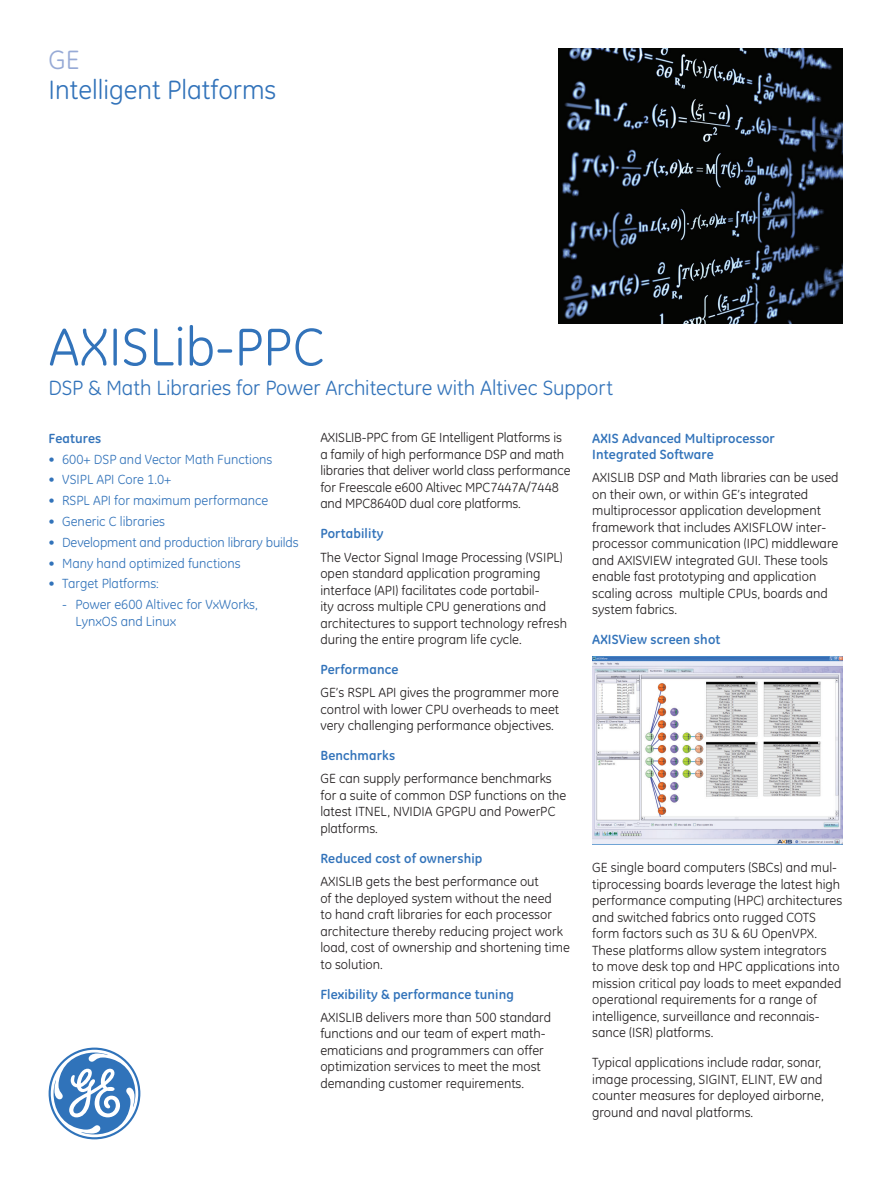
<style>
.page{position:relative;width:891px;height:1188px;background:#fff}
.page>*{position:absolute;margin:0;border:0;box-sizing:border-box;transform-origin:0 0}
.t1{font:54px "GE Inspira";color:#3273ba}
.t2{font:27px "GE Inspira";color:#3273ba}
.t3{font:27px "GE Inspira";color:#97aad6}
.t4{font:21px "GE Inspira";letter-spacing:-.005em;color:#3273ba}
.t5{font:13.5px/16.5px "GE Inspira";color:#231f20}
.t6{font:13.5px/16.5px "GE Inspira";color:#3273ba}
.t7{font:700 13.5px/16.5px "GE Inspira";letter-spacing:.01em;color:#3273ba}
</style>
<div class="page">
<svg style="left:49px;top:1048px;width:91px;height:91px"></svg>
<img style="left:558px;top:49px;width:284px;height:275px">
<img style="left:592px;top:657px;width:250px;height:187px">
<h2 class="t3" style="left:49px;top:44px;width:32px">GE</h2>
<h2 class="t2" style="left:49px;top:74px;width:229px">Intelligent Platforms</h2>
<h1 class="t1" style="left:49px;top:316px;width:277px">AXISLib-PPC</h1>
<h3 class="t4" style="left:49px;top:376px;width:566px">DSP &amp; Math Libraries for Power Architecture with Altivec Support</h3>
<p class="t7" style="left:592px;top:430px;width:184px">AXIS Advanced Multiprocessor<br>Integrated Software</p>
<p class="t5" style="left:592px;top:470px;width:248px">AXISLIB DSP and Math libraries can be used on their own, or within GE’s integrated multiprocessor application development framework that includes AXISFLOW inter&shy;processor communication (IPC) middleware and AXISVIEW integrated GUI. These tools enable fast prototyping and application scaling across multiple CPUs, boards and system fabrics.</p>
<p class="t7" style="left:592px;top:631px;width:130px">AXISView screen shot</p>
<p class="t5" style="left:320px;top:429px;width:252px">AXISLIB-PPC from GE Intelligent Platforms is a family of high performance DSP and math libraries that deliver world class performance for Freescale e600 Altivec MPC7447A/7448 and MPC8640D dual core platforms.</p>
<p class="t7" style="left:320px;top:525px;width:65px">Portability</p>
<p class="t5" style="left:320px;top:549px;width:248px">The Vector Signal Image Processing (VSIPL) open standard application programing interface (API) facilitates code portabil-<br>ity across multiple CPU generations and architectures to support technology refresh during the entire program life cycle.</p>
<p class="t7" style="left:320px;top:661px;width:79px">Performance</p>
<p class="t5" style="left:320px;top:684px;width:240px;text-align:justify">GE’s RSPL API gives the programmer more control with lower CPU overheads to meet very challenging performance objectives.</p>
<p class="t7" style="left:320px;top:747px;width:76px">Benchmarks</p>
<p class="t5" style="left:320px;top:770px;width:248px">GE can supply performance benchmarks for a suite of common DSP functions on the latest ITNEL, NVIDIA GPGPU and PowerPC platforms.</p>
<p class="t7" style="left:320px;top:850px;width:164px">Reduced cost of ownership</p>
<p class="t5" style="left:320px;top:873px;width:251px">AXISLIB gets the best performance out<br>of the deployed system without the need<br>to hand craft libraries for each processor architecture thereby reducing project work load, cost of ownership and shortening time to solution.</p>
<p class="t7" style="left:320px;top:985px;width:195px">Flexibility &amp; performance tuning</p>
<p class="t5" style="left:320px;top:1009px;width:232px">AXISLIB delivers more than 500 standard functions and our team of expert math&shy;ematicians and programmers can offer optimization services to meet the most demanding customer requirements.</p>
<p class="t7" style="left:49px;top:430px;width:54px">Features</p>
<p class="t6" style="left:49px;top:451px;width:225px">• 600+ DSP and Vector Math Functions</p>
<p class="t6" style="left:49px;top:471px;width:124px">• VSIPL API Core 1.0+</p>
<p class="t6" style="left:49px;top:492px;width:221px">• RSPL API for maximum performance</p>
<p class="t6" style="left:49px;top:513px;width:118px">• Generic C libraries</p>
<p class="t6" style="left:49px;top:534px;width:252px">• Development and production library builds</p>
<p class="t6" style="left:49px;top:555px;width:194px">• Many hand optimized functions</p>
<p class="t6" style="left:49px;top:576px;width:112px">• Target Platforms:</p>
<p class="t6" style="left:76px;top:596px;width:184px;text-indent:-14px">- Power e600 Altivec for VxWorks,<br>LynxOS and Linux</p>
<p class="t5" style="left:592px;top:860px;width:252px">GE single board computers (SBCs) and mul&shy;tiprocessing boards leverage the latest high performance computing (HPC) architectures and switched fabrics onto rugged COTS form factors such as 3U &amp; 6U OpenVPX.<br>These platforms allow system integrators<br>to move desk top and HPC applications into mission critical pay loads to meet expanded operational requirements for a range of intelligence, surveillance and reconnais&shy;sance (ISR) platforms.</p>
<p class="t5" style="left:592px;top:1054px;width:233px">Typical applications include radar, sonar, image processing, SIGINT, ELINT, EW and counter measures for deployed airborne, ground and naval platforms.</p>
</div>
